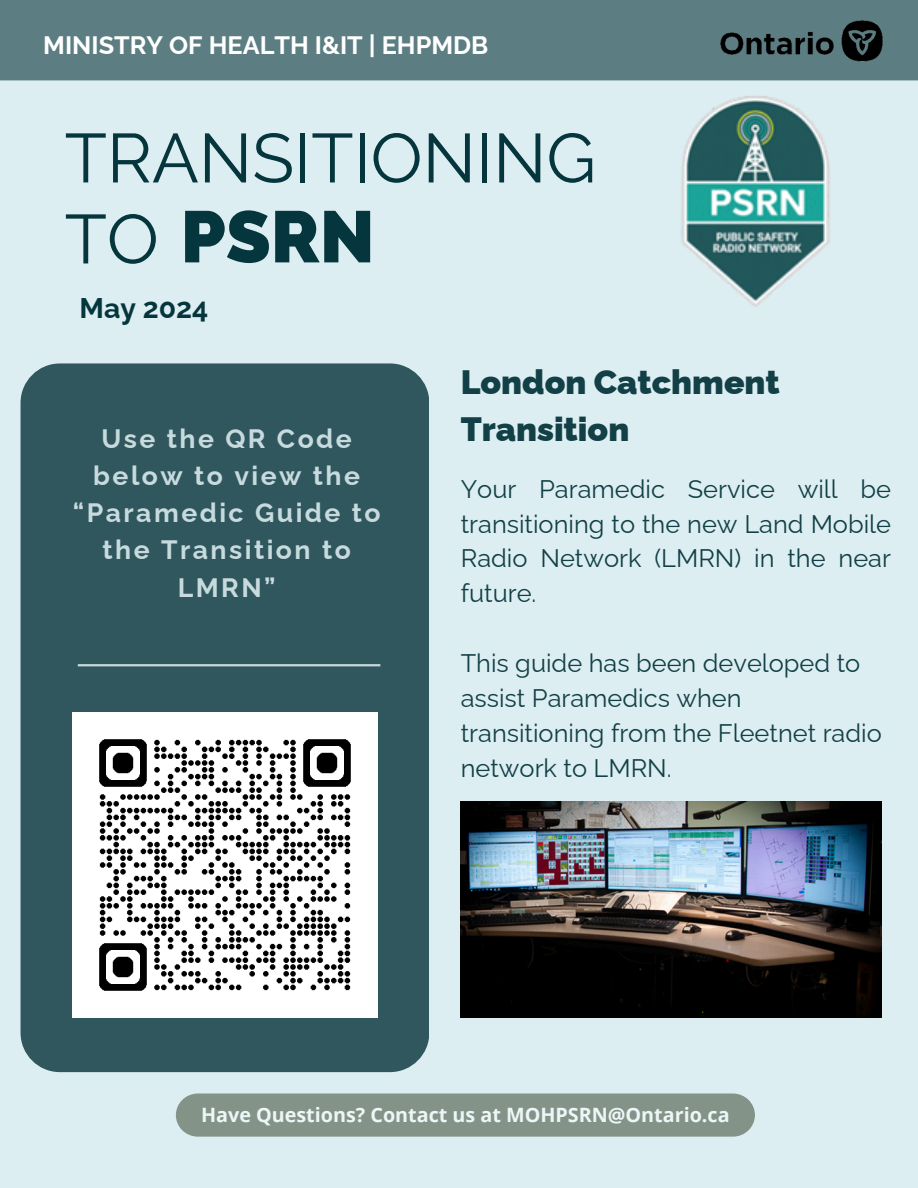
<style>
.page{position:relative;width:918px;height:1188px;background:#dceef1}
.page>*{position:absolute;margin:0;border:0;box-sizing:border-box;transform-origin:0 0}
.t1{font:900 72.6px "Raleway";color:#06363d}
.t2{font:69.15px "Raleway";color:#06363d}
.t3{font:900 33.75px/47.2px "Raleway";color:#134047}
.t4{font:700 28.35px "Raleway";color:#06363d}
.t5{font:700 26.7px/37.2px "Raleway";letter-spacing:.095em;color:#c7dadd;text-align:center}
.t6{font:25.35px/34.8px "Raleway";color:#134047;text-align:justify}
.t7{font:700 25.2px "Raleway";color:#fff}
.t8{font:700 19.8px "Open Sans";color:#fff}
.s1{font-weight:400;font-size:69.15px}
</style>
<div class="page">
<div style="left:21px;top:363px;width:408px;height:709px;background:#2f575d;border-radius:39px"></div>
<hr style="left:78px;top:664px;width:302px;height:2px;background:#c7dadd">
<img style="left:680px;top:96px;width:150px;height:211px">
<img style="left:460px;top:802px;width:422px;height:216px">
<div style="left:0;top:0;width:918px;height:80px;background:#5c7e83"></div>
<div style="left:176px;top:1094px;width:579px;height:43px;background:#839388"></div>
<img style="left:720px;top:20px;width:162px;height:42px">
<img style="left:72px;top:712px;width:305px;height:305px">
<h4 class="t7" style="left:43px;top:30px;width:447px">MINISTRY OF HEALTH I&amp;IT | EHPMDB</h4>
<h4 class="t2" style="left:65px;top:117px;width:533px">TRANSITIONING</h4>
<h4 class="t1" style="left:65px;top:194px;width:311px"><span class="s1">TO</span> PSRN</h4>
<h2 class="t4" style="left:80px;top:292px;width:130px">May 2024</h2>
<p class="t5" style="left:73px;top:420px;width:310px">Use the QR Code below to view the “Paramedic Guide to the Transition to<br>LMRN”</p>
<h1 class="t3" style="left:461px;top:358px;width:321px">London Catchment<br>Transition</h1>
<h3 class="t6" style="left:461px;top:471px;width:432px">Your Paramedic Service will be transitioning to the new Land Mobile Radio Network (LMRN) in the near future.</h3>
<h6 class="t6" style="left:461px;top:646px;width:423px;text-align:left">This guide has been developed to assist Paramedics when transitioning from the Fleetnet radio network to LMRN.</h6>
<p class="t8" style="left:201px;top:1100px;width:530px">Have Questions? Contact us at MOHPSRN@Ontario.ca</p>
</div>
